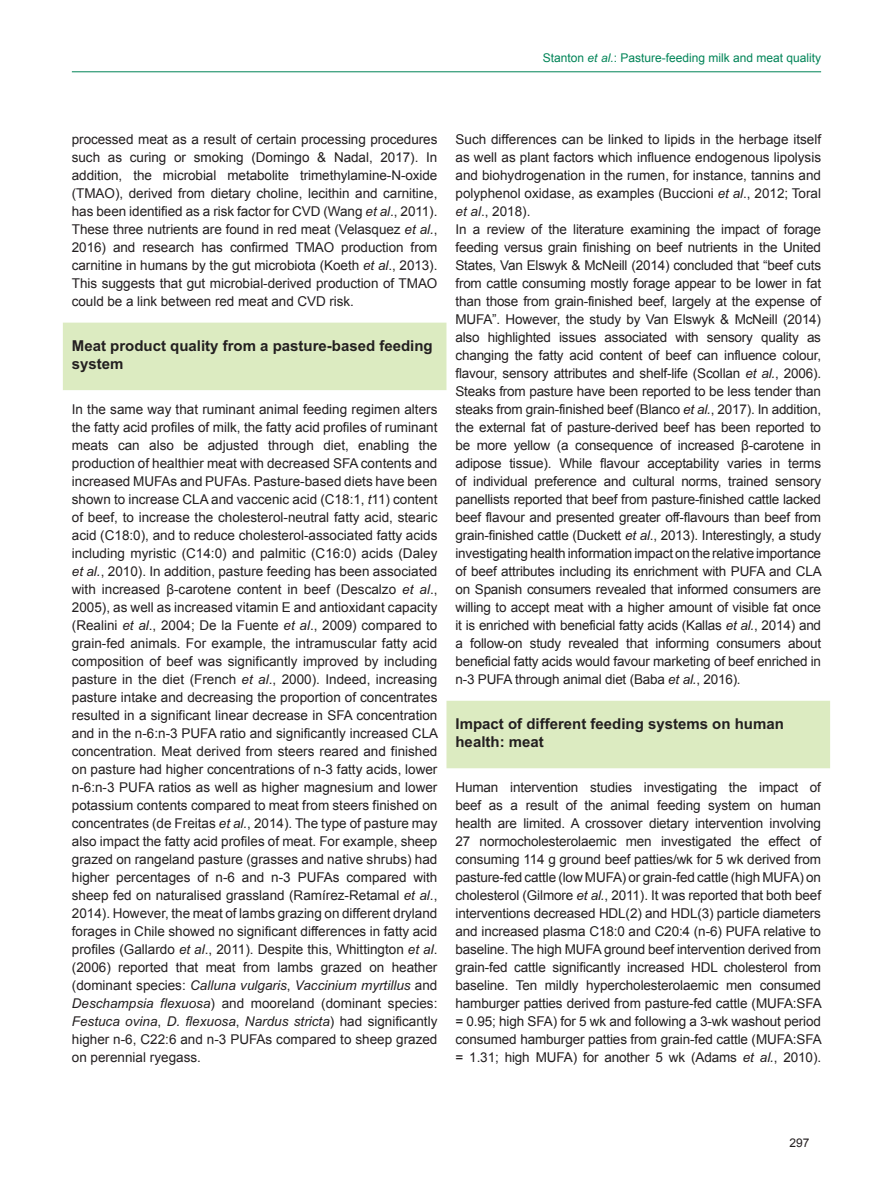
<style>
.page{position:relative;width:893px;height:1191px;background:#fff}
.page>*{position:absolute;margin:0;border:0;box-sizing:border-box;transform-origin:0 0}
.t1{font:700 15px/18px "Arial";color:#231f20}
.t2{font:13.5px/18px "Arial";letter-spacing:-.015em;color:#231f20;text-align:justify}
.t3{font:12px "Arial";color:#008457}
.t4{font:12px "Arial";color:#231f20}
.s1{font-style:italic}
</style>
<div class="page">
<hr style="left:72px;top:71px;width:749px;height:1px;background:#008457">
<div style="left:63px;top:323px;width:383px;height:67px;background:#dcebc1"></div>
<div style="left:446px;top:701px;width:384px;height:67px;background:#dcebc1"></div>
<p class="t3" style="left:543px;top:50px;width:280px">Stanton <span class="s1">et al.</span>: Pasture-feeding milk and meat quality</p>
<p class="t2" style="left:72px;top:130px;width:367px">processed meat as a result of certain processing procedures such as curing or smoking (Domingo &amp; Nadal, 2017). In addition, the microbial metabolite trimethylamine-N-oxide (TMAO), derived from dietary choline, lecithin and carnitine, has been identified as a risk factor for CVD (Wang <span class="s1">et al</span>., 2011).<br>These three nutrients are found in red meat (Velasquez <span class="s1">et al.</span>, 2016) and research has confirmed TMAO production from carnitine in humans by the gut microbiota (Koeth <span class="s1">et al</span>., 2013).<br>This suggests that gut microbial-derived production of TMAO could be a link between red meat and CVD risk.</p>
<p class="t1" style="left:72px;top:337px;width:362px">Meat product quality from a pasture-based feeding system</p>
<p class="t2" style="left:72px;top:400px;width:368px">In the same way that ruminant animal feeding regimen alters the fatty acid profiles of milk, the fatty acid profiles of ruminant meats can also be adjusted through diet, enabling the production of healthier meat with decreased SFA contents and increased MUFAs and PUFAs. Pasture-based diets have been shown to increase CLA and vaccenic acid (C18:1, <span class="s1">t</span>11) content of beef, to increase the cholesterol-neutral fatty acid, stearic acid (C18:0), and to reduce cholesterol-associated fatty acids including myristic (C14:0) and palmitic (C16:0) acids (Daley <span class="s1">et al.</span>, 2010). In addition, pasture feeding has been associated with increased β-carotene content in beef (Descalzo <span class="s1">et al</span>., 2005), as well as increased vitamin E and antioxidant capacity (Realini <span class="s1">et al</span>., 2004; De la Fuente <span class="s1">et al</span>., 2009) compared to grain-fed animals. For example, the intramuscular fatty acid composition of beef was significantly improved by including pasture in the diet (French <span class="s1">et al</span>., 2000). Indeed, increasing pasture intake and decreasing the proportion of concentrates resulted in a significant linear decrease in SFA concentration and in the n-6:n-3 PUFA ratio and significantly increased CLA concentration. Meat derived from steers reared and finished on pasture had higher concentrations of n-3 fatty acids, lower n-6:n-3 PUFA ratios as well as higher magnesium and lower potassium contents compared to meat from steers finished on concentrates (de Freitas <span class="s1">et al.</span>, 2014). The type of pasture may also impact the fatty acid profiles of meat. For example, sheep grazed on rangeland pasture (grasses and native shrubs) had higher percentages of n-6 and n-3 PUFAs compared with sheep fed on naturalised grassland (Ramírez-Retamal <span class="s1">et al</span>., 2014). However, the meat of lambs grazing on different dryland forages in Chile showed no significant differences in fatty acid profiles (Gallardo <span class="s1">et al</span>., 2011). Despite this, Whittington <span class="s1">et al</span>. (2006) reported that meat from lambs grazed on heather (dominant species: <span class="s1">Calluna vulgaris</span>, <span class="s1">Vaccinium myrtillus</span> and <span class="s1">Deschampsia flexuosa</span>) and mooreland (dominant species:<br><span class="s1">Festuca ovina</span>, <span class="s1">D. flexuosa</span>, <span class="s1">Nardus stricta</span>) had significantly higher n-6, C22:6 and n-3 PUFAs compared to sheep grazed on perennial ryegass.</p>
<p class="t2" style="left:455px;top:130px;width:368px;text-align:left">Such differences can be linked to lipids in the herbage itself as well as plant factors which influence endogenous lipolysis and biohydrogenation in the rumen, for instance, tannins and polyphenol oxidase, as examples (Buccioni <span class="s1">et al</span>., 2012; Toral <span class="s1">et al</span>., 2018).<br>In a review of the literature examining the impact of forage feeding versus grain finishing on beef nutrients in the United States, Van Elswyk &amp; McNeill (2014) concluded that “beef cuts from cattle consuming mostly forage appear to be lower in fat than those from grain-finished beef, largely at the expense of MUFA”. However, the study by Van Elswyk &amp; McNeill (2014) also highlighted issues associated with sensory quality as changing the fatty acid content of beef can influence colour, flavour, sensory attributes and shelf-life (Scollan <span class="s1">et al.</span>, 2006).<br>Steaks from pasture have been reported to be less tender than steaks from grain-finished beef (Blanco <span class="s1">et al.</span>, 2017). In addition, the external fat of pasture-derived beef has been reported to be more yellow (a consequence of increased β-carotene in adipose tissue). While flavour acceptability varies in terms of individual preference and cultural norms, trained sensory panellists reported that beef from pasture-finished cattle lacked beef flavour and presented greater off-flavours than beef from grain-finished cattle (Duckett <span class="s1">et al</span>., 2013). Interestingly, a study investigating health information impact on the relative importance of beef attributes including its enrichment with PUFA and CLA on Spanish consumers revealed that informed consumers are willing to accept meat with a higher amount of visible fat once it is enriched with beneficial fatty acids (Kallas <span class="s1">et al.</span>, 2014) and a follow-on study revealed that informing consumers about beneficial fatty acids would favour marketing of beef enriched in n-3 PUFA through animal diet (Baba <span class="s1">et al.</span>, 2016).</p>
<p class="t1" style="left:455px;top:715px;width:330px">Impact of different feeding systems on human health: meat</p>
<p class="t2" style="left:455px;top:778px;width:368px">Human intervention studies investigating the impact of beef as a result of the animal feeding system on human health are limited. A crossover dietary intervention involving 27 normocholesterolaemic men investigated the effect of consuming 114 g ground beef patties/wk for 5 wk derived from pasture-fed cattle (low MUFA) or grain-fed cattle (high MUFA) on cholesterol (Gilmore <span class="s1">et al.</span>, 2011). It was reported that both beef interventions decreased HDL(2) and HDL(3) particle diameters and increased plasma C18:0 and C20:4 (n-6) PUFA relative to baseline. The high MUFA ground beef intervention derived from grain-fed cattle significantly increased HDL cholesterol from baseline. Ten mildly hypercholesterolaemic men consumed hamburger patties derived from pasture-fed cattle (MUFA:SFA = 0.95; high SFA) for 5 wk and following a 3-wk washout period consumed hamburger patties from grain-fed cattle (MUFA:SFA = 1.31; high MUFA) for another 5 wk (Adams <span class="s1">et al.</span>, 2010).</p>
<p class="t4" style="left:789px;top:1135px;width:22px">297</p>
</div>
